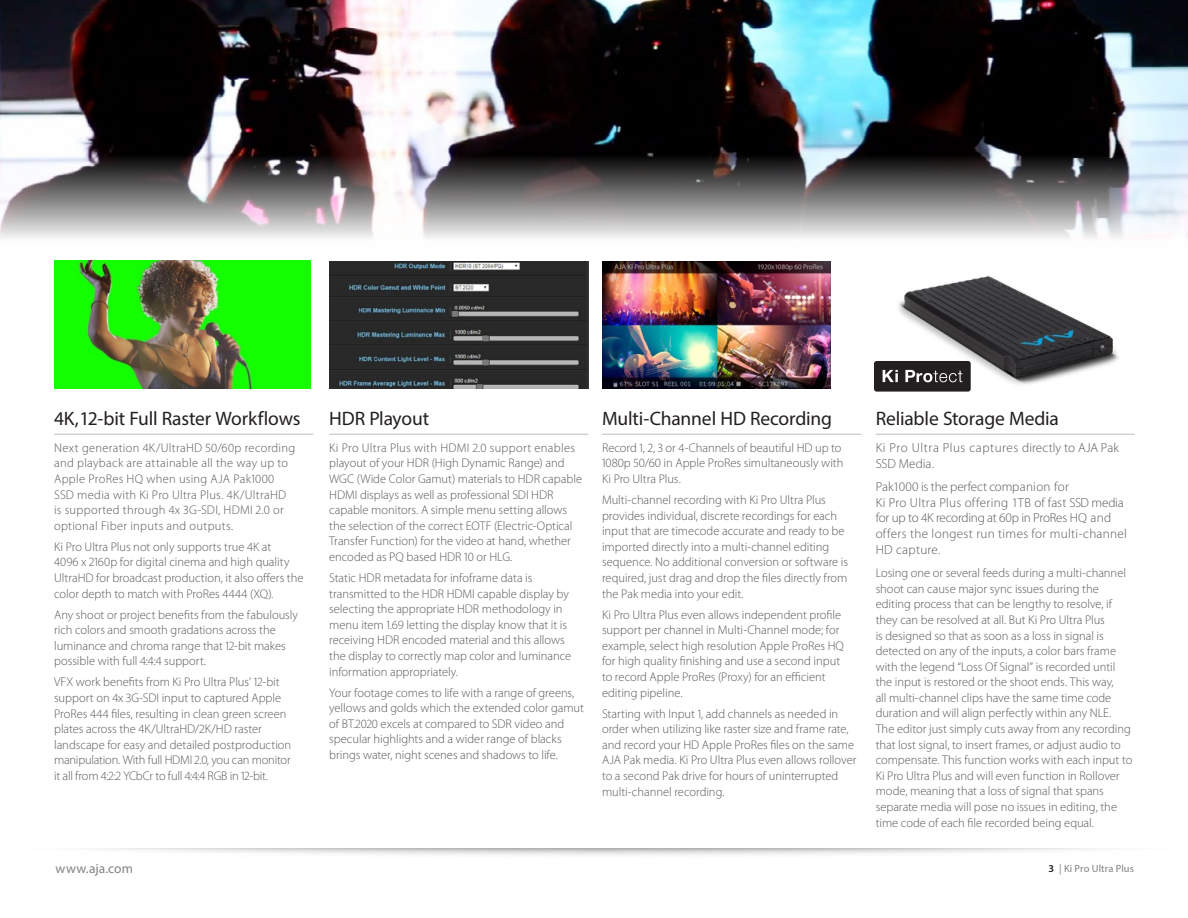
<style>
.page{position:relative;width:1188px;height:918px;background:#fff}
.page>*{position:absolute;margin:0;border:0;box-sizing:border-box;transform-origin:0 0}
.t1{font:19.5px "Myriad Pro";letter-spacing:-.01em;color:#231f20}
.t2{font:13.5px "Myriad Pro";letter-spacing:.005em;color:#808285}
.t3{font:300 13.2px/15.8px "Myriad Pro";letter-spacing:.02em;color:#58595b}
.t4{font:300 12.6px/15.6px "Myriad Pro";color:#58595b}
.t5{font:300 12.6px/15.6px "Myriad Pro";letter-spacing:.025em;color:#58595b}
.t6{font:10.5px "Myriad Pro";letter-spacing:.01em;color:#808285}
.s1{font-weight:600;color:#231f20}
</style>
<div class="page">
<img style="left:0;top:0;width:1188px;height:238px">
<hr style="left:329px;top:434px;width:259px;height:1px;background:#bcbec0">
<hr style="left:54px;top:434px;width:259px;height:1px;background:#bcbec0">
<img style="left:329px;top:261px;width:259px;height:127px">
<img style="left:54px;top:261px;width:256px;height:127px">
<img style="left:898px;top:276px;width:221px;height:109px">
<hr style="left:876px;top:434px;width:259px;height:1px;background:#bcbec0">
<hr style="left:602px;top:434px;width:259px;height:1px;background:#bcbec0">
<img style="left:602px;top:261px;width:229px;height:127px">
<div style="left:874px;top:361px;width:97px;height:31px;background:#231f20;border-radius:3px"></div>
<svg style="left:883px;top:370px;width:15px;height:12px"></svg>
<svg style="left:905px;top:370px;width:57px;height:12px"></svg>
<h1 class="t1" style="left:54px;top:407px;width:248px">4K, 12-bit Full Raster Workflows</h1>
<p class="t5" style="left:54px;top:440px;width:243px">Next generation 4K/UltraHD 50/60p recording and playback are attainable all the way up to Apple ProRes HQ when using AJA Pak1000<br>SSD media with Ki Pro Ultra Plus. 4K/UltraHD is supported through 4x 3G-SDI, HDMI 2.0 or optional Fiber inputs and outputs.</p>
<p class="t4" style="left:54px;top:539px;width:251px">Ki Pro Ultra Plus not only supports true 4K at<br>4096 x 2160p for digital cinema and high quality UltraHD for broadcast production, it also offers the color depth to match with ProRes 4444 (XQ).</p>
<p class="t4" style="left:54px;top:607px;width:245px">Any shoot or project benefits from the fabulously rich colors and smooth gradations across the luminance and chroma range that 12-bit makes possible with full 4:4:4 support.</p>
<p class="t4" style="left:54px;top:675px;width:239px">VFX work benefits from Ki Pro Ultra Plus’ 12-bit support on 4x 3G-SDI input to captured Apple ProRes 444 files, resulting in clean green screen plates across the 4K/UltraHD/2K/HD raster landscape for easy and detailed postproduction manipulation. With full HDMI 2.0, you can monitor it all from 4:2:2 YCbCr to full 4:4:4 RGB in 12-bit.</p>
<h1 class="t1" style="left:329px;top:407px;width:101px">HDR Playout</h1>
<p class="t4" style="left:329px;top:440px;width:254px">Ki Pro Ultra Plus with HDMI 2.0 support enables playout of your HDR (High Dynamic Range) and WGC (Wide Color Gamut) materials to HDR capable HDMI displays as well as professional SDI HDR capable monitors. A simple menu setting allows the selection of the correct EOTF (Electric-Optical Transfer Function) for the video at hand, whether encoded as PQ based HDR 10 or HLG.</p>
<p class="t4" style="left:329px;top:570px;width:243px">Static HDR metadata for infoframe data is transmitted to the HDR HDMI capable display by selecting the appropriate HDR methodology in menu item 1.69 letting the display know that it is receiving HDR encoded material and this allows the display to correctly map color and luminance information appropriately.</p>
<p class="t4" style="left:329px;top:685px;width:256px">Your footage comes to life with a range of greens, yellows and golds which the extended color gamut of BT.2020 excels at compared to SDR video and specular highlights and a wider range of blacks brings water, night scenes and shadows to life.</p>
<h1 class="t1" style="left:602px;top:407px;width:232px">Multi-Channel HD Recording</h1>
<p class="t4" style="left:602px;top:440px;width:243px">Record 1, 2, 3 or 4-Channels of beautiful HD up to<br>1080p 50/60 in Apple ProRes simultaneously with<br>Ki Pro Ultra Plus.</p>
<p class="t4" style="left:602px;top:492px;width:247px">Multi-channel recording with Ki Pro Ultra Plus provides individual, discrete recordings for each input that are timecode accurate and ready to be imported directly into a multi-channel editing sequence. No additional conversion or software is required, just drag and drop the files directly from the Pak media into your edit.</p>
<p class="t4" style="left:602px;top:607px;width:243px">Ki Pro Ultra Plus even allows independent profile support per channel in Multi-Channel mode; for example, select high resolution Apple ProRes HQ for high quality finishing and use a second input to record Apple ProRes (Proxy) for an efficient editing pipeline.</p>
<p class="t4" style="left:602px;top:706px;width:256px">Starting with Input 1, add channels as needed in order when utilizing like raster size and frame rate, and record your HD Apple ProRes files on the same AJA Pak media. Ki Pro Ultra Plus even allows rollover to a second Pak drive for hours of uninterrupted multi-channel recording.</p>
<h1 class="t1" style="left:876px;top:407px;width:185px">Reliable Storage Media</h1>
<p class="t3" style="left:876px;top:440px;width:245px">Ki Pro Ultra Plus captures directly to AJA Pak<br>SSD Media.</p>
<p class="t3" style="left:876px;top:479px;width:253px">Pak1000 is the perfect companion for<br>Ki Pro Ultra Plus offering 1TB of fast SSD media for up to 4K recording at 60p in ProRes HQ and offers the longest run times for multi-channel HD capture.</p>
<p class="t4" style="left:876px;top:565px;width:258px">Losing one or several feeds during a multi-channel shoot can cause major sync issues during the editing process that can be lengthy to resolve, if they can be resolved at all. But Ki Pro Ultra Plus<br>is designed so that as soon as a loss in signal is detected on any of the inputs, a color bars frame with the legend “Loss Of Signal” is recorded until the input is restored or the shoot ends. This way,<br>all multi-channel clips have the same time code duration and will align perfectly within any NLE.<br>The editor just simply cuts away from any recording that lost signal, to insert frames, or adjust audio to compensate. This function works with each input to Ki Pro Ultra Plus and will even function in Rollover mode, meaning that a loss of signal that spans separate media will pose no issues in editing, the time code of each file recorded being equal.</p>
<p class="t2" style="left:56px;top:860px;width:79px">www.aja.com</p>
<p class="t6" style="left:1048px;top:862px;width:87px"><span class="s1">3</span> | Ki Pro Ultra Plus</p>
</div>
